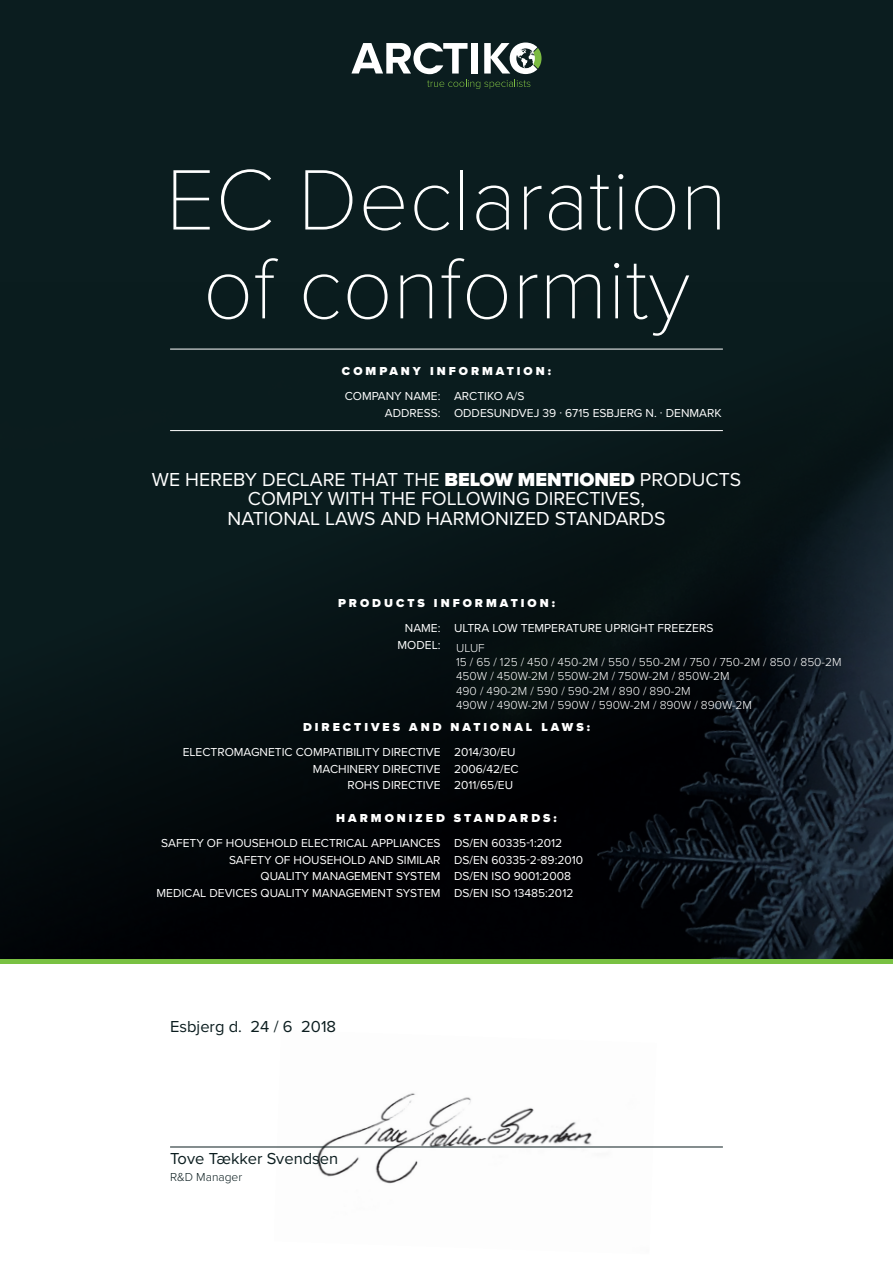
<style>
.page{position:relative;width:893px;height:1263px;background:#fff}
.page>*{position:absolute;margin:0;border:0;box-sizing:border-box;transform-origin:0 0}
.t1{font:100 88.8px/88.8px "Proxima Nova T";color:#fff;text-align:center}
.t2{font:19.5px/19.5px "Proxima Nova";color:#fff;text-align:center}
.t3{font:16.5px "Proxima Nova";color:#0b1d1f}
.t4{font:12px/16.5px "Proxima Nova";color:#fff}
.t5{font:300 12px/14.4px "Proxima Nova";color:#fff}
.t6{font:900 12px "Proxima Nova";letter-spacing:.25em;color:#fff}
.t7{font:300 12px "Proxima Nova";color:#0b1d1f}
.s1{font-weight:900}
</style>
<div class="page">
<img style="left:274px;top:1093px;width:383px;height:91px">
<div style="left:0;top:0;width:893px;height:963px;background:#0b1d1f"></div>
<svg style="left:0;top:348px;width:893px;height:611px;fill:#081416"></svg>
<hr style="left:0;top:959px;width:893px;height:4px;background:#79c142">
<div style="left:472px;top:43px;width:6px;height:31px;background:#fff"></div>
<svg style="left:351px;top:43px;width:117px;height:31px"></svg>
<svg style="left:484px;top:43px;width:58px;height:31px"></svg>
<svg style="left:427px;top:80px;width:103px;height:9px"></svg>
<hr style="left:170px;top:349px;width:553px;height:1px;background:#fff">
<hr style="left:170px;top:430px;width:553px;height:1px;background:#fff">
<hr style="left:170px;top:1146px;width:553px;height:1px;background:#0b1d1f">
<h1 class="t1" style="left:166px;top:150px;width:563px">EC Declaration of conformity</h1>
<p class="t6" style="left:342px;top:362px;width:211px">COMPANY INFORMATION:</p>
<p class="t4" style="left:385px;top:387px;width:338px;text-indent:-40px">COMPANY NAME: ARCTIKO A/S<br>ADDRESS: ODDESUNDVEJ 39 · 6715 ESBJERG N. · DENMARK</p>
<h2 class="t2" style="left:152px;top:469px;width:591px">WE HEREBY DECLARE THAT THE <span class="s1">BELOW MENTIONED</span> PRODUCTS<br>COMPLY WITH THE FOLLOWING DIRECTIVES,<br>NATIONAL LAWS AND HARMONIZED STANDARDS</h2>
<p class="t6" style="left:338px;top:594px;width:218px">PRODUCTS INFORMATION:</p>
<p class="t4" style="left:398px;top:619px;width:317px;text-indent:7px">NAME: ULTRA LOW TEMPERATURE UPRIGHT FREEZERS<br>MODEL:</p>
<p class="t5" style="left:456px;top:640px;width:387px">ULUF<br>15 / 65 / 125 / 450 / 450-2M / 550 / 550-2M / 750 / 750-2M / 850 / 850-2M 450W / 450W-2M / 550W-2M / 750W-2M / 850W-2M<br>490 / 490-2M / 590 / 590-2M / 890 / 890-2M<br>490W / 490W-2M / 590W / 590W-2M / 890W / 890W-2M</p>
<p class="t6" style="left:303px;top:718px;width:288px">DIRECTIVES AND NATIONAL LAWS:</p>
<p class="t4" style="left:183px;top:743px;width:334px">ELECTROMAGNETIC COMPATIBILITY DIRECTIVE 2014/30/EU</p>
<p class="t4" style="left:313px;top:760px;width:207px">MACHINERY DIRECTIVE 2006/42/EC</p>
<p class="t4" style="left:347px;top:776px;width:167px">ROHS DIRECTIVE 2011/65/EU</p>
<p class="t6" style="left:336px;top:809px;width:222px">HARMONIZED STANDARDS:</p>
<p class="t4" style="left:161px;top:834px;width:403px">SAFETY OF HOUSEHOLD ELECTRICAL APPLIANCES DS/EN 60335-1:2012</p>
<p class="t4" style="left:229px;top:851px;width:356px">SAFETY OF HOUSEHOLD AND SIMILAR DS/EN 60335-2-89:2010</p>
<p class="t4" style="left:261px;top:867px;width:312px">QUALITY MANAGEMENT SYSTEM DS/EN ISO 9001:2008</p>
<p class="t4" style="left:156px;top:884px;width:418px">MEDICAL DEVICES QUALITY MANAGEMENT SYSTEM DS/EN ISO 13485:2012</p>
<h3 class="t3" style="left:170px;top:1014px;width:168px">Esbjerg d. 24 / 6 2018</h3>
<h3 class="t3" style="left:170px;top:1146px;width:170px">Tove Tækker Svendsen</h3>
<p class="t7" style="left:170px;top:1168px;width:74px">R&amp;D Manager</p>
</div>
